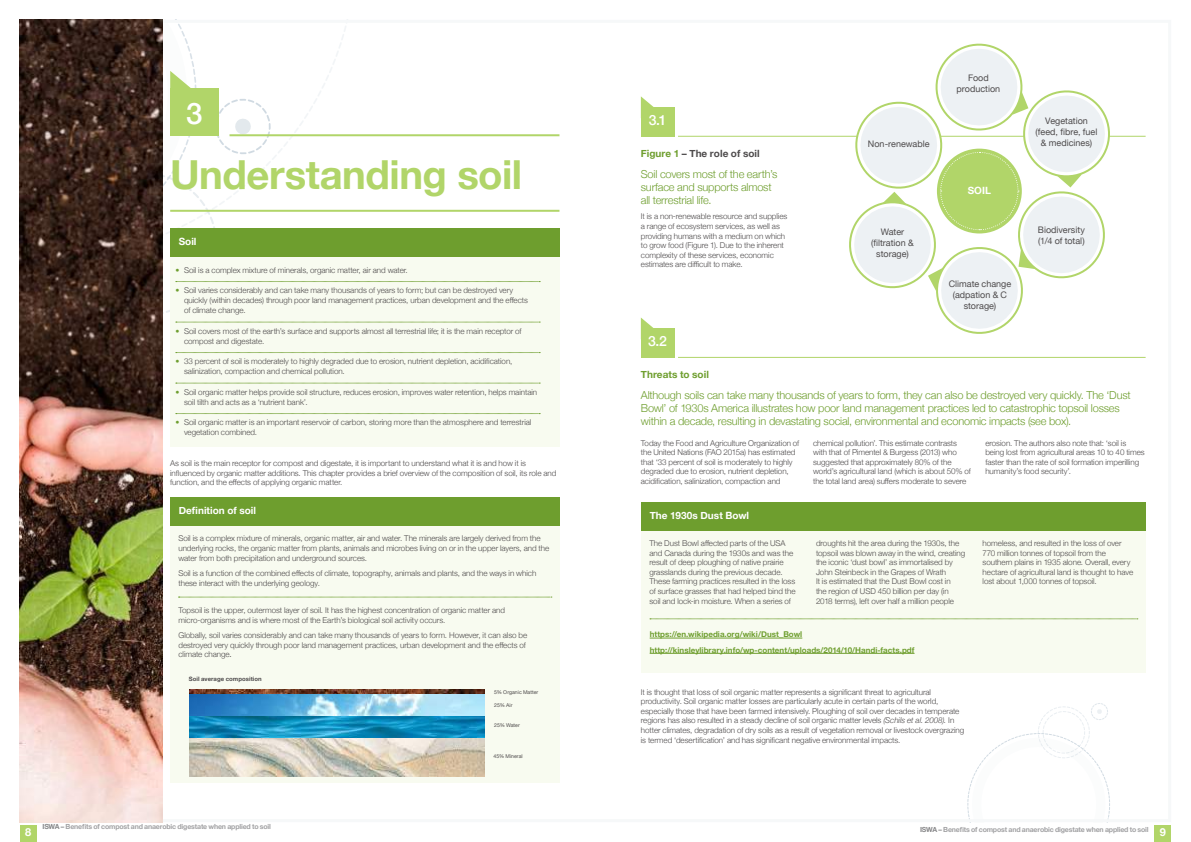
<style>
.page{position:relative;width:1191px;height:842px;background:#fff}
.page>*{position:absolute;margin:0;border:0;box-sizing:border-box;transform-origin:0 0}
.t1{font:700 40px "Helvetica Neue";letter-spacing:-.01em;color:#b1d569}
.t2{font:500 29.5px "Helvetica Neue";color:#fff}
.t3{font:500 14px "Helvetica Neue";color:#fff}
.t4{font:300 11px/13px "Helvetica Neue";letter-spacing:-.015em;color:#6e9e2e}
.t5{font:700 11px "Helvetica Neue";color:#fff}
.t6{font:700 10px "Helvetica Neue";color:#fff}
.t7{font:700 10px "Helvetica Neue";color:#4e4b4c}
.t8{font:700 10px "Helvetica Neue";letter-spacing:.005em;color:#6e9e2e}
.t9{font:9px/11px "Helvetica Neue";color:#4e4b4c;text-align:center}
.t10{font:300 8px/9.6px "Helvetica Neue";letter-spacing:-.005em;color:#4e4b4c}
.t11{font:700 8px/15.3px "Helvetica Neue";letter-spacing:.005em;color:#6e9e2e}
.t12{font:700 7px "Helvetica Neue";letter-spacing:-.025em;color:#a2a2a4}
.t13{font:700 6px "Helvetica Neue";letter-spacing:.01em;color:#4e4b4c}
.t14{font:5.2px "Helvetica Neue";letter-spacing:.005em;color:#4e4b4c}
.s1{color:#6e9e2e}
.s2{color:#241f1f}
.s3{color:#878789}
.s4{font-style:italic}
.s5{font-size:11px;color:#fff}
</style>
<div class="page">
<div style="left:1154px;top:825px;width:17px;height:17px;background:#b1d569"></div>
<div style="left:20px;top:825px;width:17px;height:17px;background:#b1d569"></div>
<svg style="left:967px;top:703px;width:143px;height:115px"></svg>
<hr style="left:229px;top:134px;width:330px;height:2px;background:#b1d569">
<hr style="left:170px;top:210px;width:389px;height:2px;background:#b1d569">
<div style="left:170px;top:229px;width:389px;height:217px;background:#f8fbf0"></div>
<div style="left:170px;top:497px;width:389px;height:286px;background:#f8fbf0"></div>
<div style="left:641px;top:502px;width:504px;height:170px;background:#f8fbf0"></div>
<div style="left:170px;top:229px;width:389px;height:28px;background:#6e9e2e"></div>
<div style="left:170px;top:497px;width:389px;height:29px;background:#6e9e2e"></div>
<div style="left:641px;top:502px;width:504px;height:28px;background:#6e9e2e"></div>
<svg style="left:162px;top:20px;width:378px;height:350px"></svg>
<svg style="left:176px;top:383px;width:364px;height:1px"></svg>
<svg style="left:176px;top:413px;width:364px;height:1px"></svg>
<hr style="left:649px;top:638px;width:153px;height:1px;background:#6e9e2e">
<hr style="left:649px;top:653px;width:265px;height:1px;background:#6e9e2e">
<svg style="left:650px;top:619px;width:487px;height:1px"></svg>
<svg style="left:178px;top:597px;width:374px;height:1px"></svg>
<img style="left:189px;top:737px;width:296px;height:39px">
<svg style="left:189px;top:715px;width:296px;height:22px;background:#158dbc"></svg>
<img style="left:189px;top:694px;width:296px;height:21px">
<img style="left:189px;top:689px;width:296px;height:5px">
<svg style="left:641px;top:96px;width:13px;height:11px"></svg>
<div style="left:641px;top:107px;width:33px;height:29px;background:#b1d569"></div>
<svg style="left:641px;top:317px;width:13px;height:11px"></svg>
<div style="left:641px;top:328px;width:33px;height:29px;background:#b1d569"></div>
<hr style="left:678px;top:136px;width:467px;height:1px;background:#b1d569">
<hr style="left:678px;top:357px;width:467px;height:1px;background:#b1d569">
<svg style="left:841px;top:43px;width:276px;height:291px"></svg>
<img style="left:20px;top:20px;width:142px;height:802px">
<h2 class="t2" style="left:186px;top:90px;width:18px">3</h2>
<h1 class="t1" style="left:170px;top:143px;width:353px">Understanding soil</h1>
<p class="t6" style="left:179px;top:234px;width:19px">Soil</p>
<p class="t10" style="left:175px;top:265px;width:234px"><span class="s1">•</span> Soil is a complex mixture of minerals, organic matter, air and water.</p>
<p class="t10" style="left:184px;top:285px;width:345px;line-height:10px;text-indent:-9px"><span class="s1">•</span> Soil varies considerably and can take many thousands of years to form; but can be destroyed very quickly (within decades) through poor land management practices, urban development and the effects of climate change.</p>
<p class="t10" style="left:184px;top:325px;width:339px;line-height:10px;text-indent:-9px"><span class="s1">•</span> Soil covers most of the earth’s surface and supports almost all terrestrial life; it is the main receptor of compost and digestate.</p>
<p class="t10" style="left:184px;top:356px;width:330px;line-height:10px;text-indent:-9px"><span class="s1">•</span> 33 percent of soil is moderately to highly degraded due to erosion, nutrient depletion, acidification, salinization, compaction and chemical pollution.</p>
<p class="t10" style="left:184px;top:386px;width:355px;line-height:10px;text-indent:-9px"><span class="s1">•</span> Soil organic matter helps provide soil structure, reduces erosion, improves water retention, helps maintain soil tilth and acts as a ‘nutrient bank’.</p>
<p class="t10" style="left:184px;top:417px;width:349px;line-height:10px;text-indent:-9px"><span class="s1">•</span> Soil organic matter is an important reservoir of carbon, storing more than the atmosphere and terrestrial vegetation combined.</p>
<p class="t10" style="left:170px;top:458px;width:388px">As soil is the main receptor for compost and digestate, it is important to understand what it is and how it is influenced by organic matter additions. This chapter provides a brief overview of the composition of soil, its role and function, and the effects of applying organic matter.</p>
<p class="t6" style="left:179px;top:503px;width:79px">Definition of soil</p>
<p class="t10" style="left:178px;top:533px;width:372px">Soil is a complex mixture of minerals, organic matter, air and water. The minerals are largely derived from the underlying rocks, the organic matter from plants, animals and microbes living on or in the upper layers, and the water from both precipitation and underground sources.</p>
<p class="t10" style="left:178px;top:568px;width:359px">Soil is a function of the combined effects of climate, topography, animals and plants, and the ways in which these interact with the underlying geology.</p>
<p class="t10" style="left:178px;top:605px;width:328px">Topsoil is the upper, outermost layer of soil. It has the highest concentration of organic matter and micro-organisms and is where most of the Earth’s biological soil activity occurs.</p>
<p class="t10" style="left:178px;top:630px;width:350px">Globally, soil varies considerably and can take many thousands of years to form. However, it can also be destroyed very quickly through poor land management practices, urban development and the effects of climate change<span class="s2">.</span></p>
<p class="t13" style="left:189px;top:674px;width:74px">Soil average composition</p>
<p class="t14" style="left:494px;top:689px;width:46px">5% Organic Matter</p>
<p class="t14" style="left:494px;top:701px;width:20px">25% Air</p>
<p class="t14" style="left:494px;top:721px;width:27px">25% Water</p>
<p class="t14" style="left:493px;top:752px;width:31px">45% Mineral</p>
<h3 class="t5" style="left:25px;top:823px;width:8px">8</h3>
<p class="t12" style="left:42px;top:821px;width:230px"><span class="s3">ISWA –</span> Benefits of compost and anaerobic digestate when applied to soil</p>
<h3 class="t3" style="left:649px;top:109px;width:19px">3.1</h3>
<p class="t7" style="left:641px;top:145px;width:120px"><span class="s1">Figure 1</span> – The role of soil</p>
<h3 class="t4" style="left:641px;top:167px;width:138px">Soil covers most of the earth’s surface and supports almost all terrestrial life.</h3>
<p class="t10" style="left:641px;top:211px;width:148px">It is a non-renewable resource and supplies a range of ecosystem services, as well as providing humans with a medium on which to grow food (Figure 1). Due to the inherent complexity of these services, economic estimates are difficult to make.</p>
<h3 class="t3" style="left:648px;top:330px;width:20px">3.2</h3>
<p class="t8" style="left:641px;top:366px;width:70px">Threats to soil</p>
<p class="t9" style="left:868px;top:139px;width:63px">Non-renewable</p>
<p class="t9" style="left:871px;top:227px;width:44px">Water (filtration &amp; storage)</p>
<p class="t9" style="left:956px;top:73px;width:45px">Food production</p>
<p class="t6" style="left:967px;top:183px;width:25px">SOIL</p>
<p class="t9" style="left:948px;top:279px;width:64px">Climate change (adpation &amp; C storage)</p>
<p class="t9" style="left:1035px;top:116px;width:63px">Vegetation (feed, fibre, fuel &amp; medicines)</p>
<p class="t9" style="left:1038px;top:225px;width:49px;text-align:left">Biodiversity (1/4 of total)</p>
<p class="t4" style="left:641px;top:387px;width:491px">Although soils can take many thousands of years to form, they can also be destroyed very quickly. The ‘Dust<br>Bowl’ of 1930s America illustrates how poor land management practices led to catastrophic topsoil losses within a decade, resulting in devastating social, environmental and economic impacts (see box).</p>
<p class="t10" style="left:641px;top:437px;width:160px">Today the Food and Agriculture Organization of the United Nations (FAO 2015a) has estimated that ‘33 percent of soil is moderately to highly degraded due to erosion, nutrient depletion, acidification, salinization, compaction and</p>
<p class="t10" style="left:813px;top:437px;width:159px">chemical pollution’. This estimate contrasts with that of Pimentel &amp; Burgess (2013) who suggested that approximately 80% of the world’s agricultural land (which is about 50% of the total land area) suffers moderate to severe</p>
<p class="t10" style="left:985px;top:437px;width:161px">erosion. The authors also note that: ‘soil is being lost from agricultural areas 10 to 40 times faster than the rate of soil formation imperilling humanity’s food security’.</p>
<p class="t6" style="left:649px;top:507px;width:101px">The 1930s Dust Bowl</p>
<p class="t10" style="left:649px;top:538px;width:148px">The Dust Bowl affected parts of the USA and Canada during the 1930s and was the result of deep ploughing of native prairie grasslands during the previous decade.<br>These farming practices resulted in the loss of surface grasses that had helped bind the soil and lock-in moisture. When a series of</p>
<p class="t10" style="left:816px;top:538px;width:151px">droughts hit the area during the 1930s, the topsoil was blown away in the wind, creating the iconic ‘dust bowl’ as immortalised by John Steinbeck in the Grapes of Wrath<br>It is estimated that the Dust Bowl cost in<br>the region of USD 450 billion per day (in 2018 terms), left over half a million people</p>
<p class="t10" style="left:982px;top:538px;width:152px">homeless, and resulted in the loss of over 770 million tonnes of topsoil from the southern plains in 1935 alone. Overall, every hectare of agricultural land is thought to have lost about 1,000 tonnes of topsoil.</p>
<p class="t11" style="left:649px;top:627px;width:266px">https://en.wikipedia.org/wiki/Dust_Bowl http://kinsleylibrary.info/wp-content/uploads/2014/10/Handi-facts.pdf</p>
<p class="t10" style="left:641px;top:686px;width:325px">It is thought that loss of soil organic matter represents a significant threat to agricultural productivity. Soil organic matter losses are particularly acute in certain parts of the world, especially those that have been farmed intensively. Ploughing of soil over decades in temperate regions has also resulted in a steady decline of soil organic matter levels <span class="s4">(Schils et al. 2008).</span> In hotter climates, degradation of dry soils as a result of vegetation removal or livestock overgrazing is termed ‘desertification’ and has significant negative environmental impacts.</p>
<p class="t12" style="left:920px;top:824px;width:247px"><span class="s3">ISWA –</span> Benefits of compost and anaerobic digestate when applied to soil <span class="s5">9</span></p>
</div>
